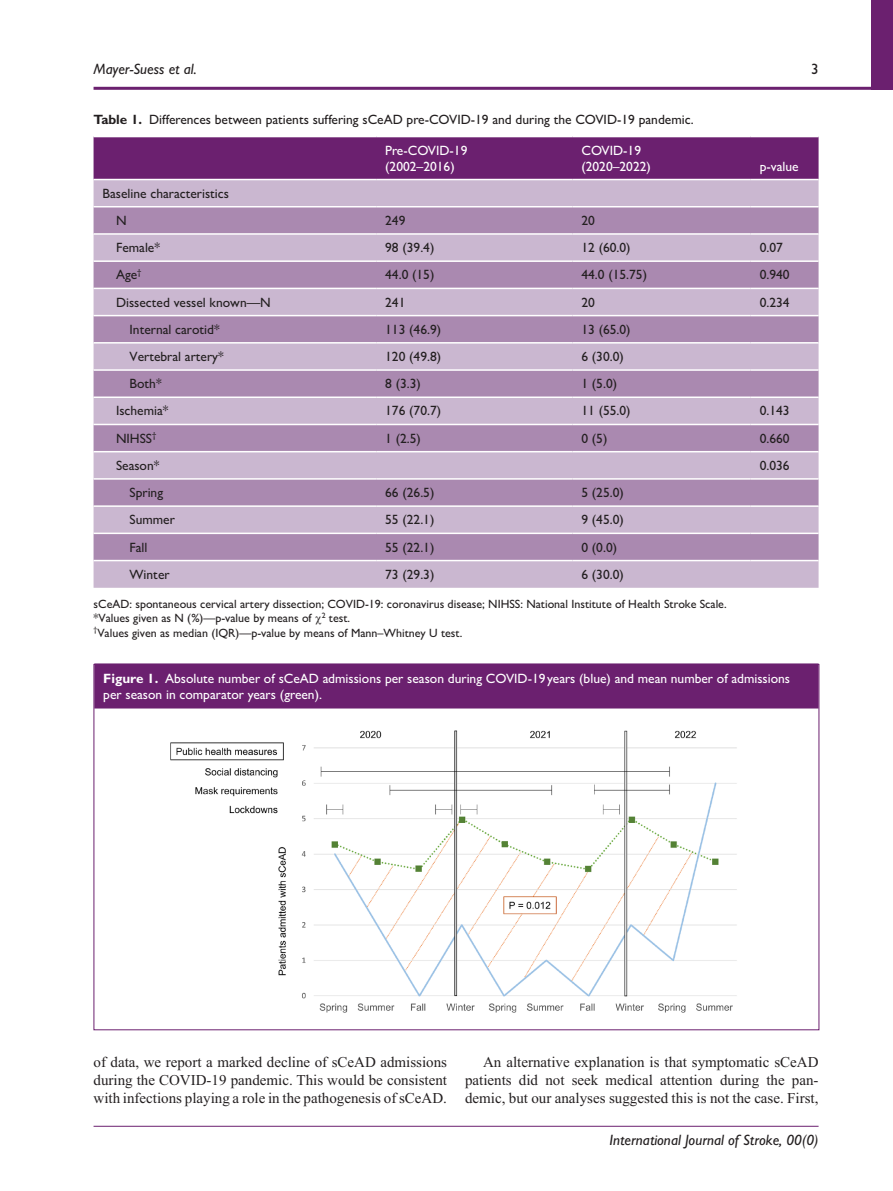
<style>
.page{position:relative;width:893px;height:1191px;background:#fff}
.page>*{position:absolute;margin:0;border:0;box-sizing:border-box;transform-origin:0 0}
.t1{font:15px/18px "Times New Roman";color:#231f20;text-align:justify}
.t2{font:italic 500 15px "Gill Sans MT Pro";color:#231f20}
.t3{font:500 15px "Gill Sans MT Pro";color:#231f20}
.t4{font:500 13.5px/27.2px "Gill Sans MT Pro";color:#231f20}
.t5{font:500 13.5px/15.8px "Gill Sans MT Pro";color:#fff}
.t6{font:500 12px/14.2px "Gill Sans MT Pro";color:#231f20}
.s1{font-family:"Gill Sans Std";font-weight:700}
</style>
<div class="page">
<hr style="left:94px;top:87px;width:799px;height:3px;background:#6b206f">
<div style="left:872px;top:0;width:21px;height:89px;background:#6b206f"></div>
<hr style="left:94px;top:1125px;width:725px;height:1px;background:#6b206f">
<div style="left:94px;top:137px;width:725px;height:42px;background:#6b206f"></div>
<div style="left:94px;top:180px;width:725px;height:408px;background:#cab7d0"></div>
<svg style="left:94px;top:207px;width:725px;height:353px;fill:#aa89b0"></svg>
<hr style="left:94px;top:206px;width:282px;height:1px;background:#fff">
<hr style="left:376px;top:206px;width:196px;height:1px;background:#fff">
<hr style="left:572px;top:206px;width:179px;height:1px;background:#fff">
<hr style="left:751px;top:206px;width:68px;height:1px;background:#fff">
<hr style="left:94px;top:233px;width:282px;height:2px;background:#fff">
<hr style="left:376px;top:233px;width:196px;height:2px;background:#fff">
<hr style="left:572px;top:233px;width:179px;height:2px;background:#fff">
<hr style="left:751px;top:233px;width:68px;height:2px;background:#fff">
<hr style="left:94px;top:260px;width:282px;height:2px;background:#fff">
<hr style="left:376px;top:260px;width:196px;height:2px;background:#fff">
<hr style="left:572px;top:260px;width:179px;height:2px;background:#fff">
<hr style="left:751px;top:260px;width:68px;height:2px;background:#fff">
<hr style="left:94px;top:288px;width:282px;height:1px;background:#fff">
<hr style="left:376px;top:288px;width:196px;height:1px;background:#fff">
<hr style="left:572px;top:288px;width:179px;height:1px;background:#fff">
<hr style="left:751px;top:288px;width:68px;height:1px;background:#fff">
<hr style="left:94px;top:315px;width:282px;height:1px;background:#fff">
<hr style="left:376px;top:315px;width:196px;height:1px;background:#fff">
<hr style="left:572px;top:315px;width:179px;height:1px;background:#fff">
<hr style="left:751px;top:315px;width:68px;height:1px;background:#fff">
<hr style="left:94px;top:342px;width:282px;height:1px;background:#fff">
<hr style="left:376px;top:342px;width:196px;height:1px;background:#fff">
<hr style="left:572px;top:342px;width:179px;height:1px;background:#fff">
<hr style="left:751px;top:342px;width:68px;height:1px;background:#fff">
<hr style="left:94px;top:369px;width:282px;height:2px;background:#fff">
<hr style="left:376px;top:369px;width:196px;height:2px;background:#fff">
<hr style="left:572px;top:369px;width:179px;height:2px;background:#fff">
<hr style="left:751px;top:369px;width:68px;height:2px;background:#fff">
<hr style="left:94px;top:396px;width:282px;height:2px;background:#fff">
<hr style="left:376px;top:396px;width:196px;height:2px;background:#fff">
<hr style="left:572px;top:396px;width:179px;height:2px;background:#fff">
<hr style="left:751px;top:396px;width:68px;height:2px;background:#fff">
<hr style="left:94px;top:424px;width:282px;height:1px;background:#fff">
<hr style="left:376px;top:424px;width:196px;height:1px;background:#fff">
<hr style="left:572px;top:424px;width:179px;height:1px;background:#fff">
<hr style="left:751px;top:424px;width:68px;height:1px;background:#fff">
<hr style="left:94px;top:451px;width:282px;height:1px;background:#fff">
<hr style="left:376px;top:451px;width:196px;height:1px;background:#fff">
<hr style="left:572px;top:451px;width:179px;height:1px;background:#fff">
<hr style="left:751px;top:451px;width:68px;height:1px;background:#fff">
<hr style="left:94px;top:478px;width:282px;height:1px;background:#fff">
<hr style="left:376px;top:478px;width:196px;height:1px;background:#fff">
<hr style="left:572px;top:478px;width:179px;height:1px;background:#fff">
<hr style="left:751px;top:478px;width:68px;height:1px;background:#fff">
<hr style="left:94px;top:505px;width:282px;height:2px;background:#fff">
<hr style="left:376px;top:505px;width:196px;height:2px;background:#fff">
<hr style="left:572px;top:505px;width:179px;height:2px;background:#fff">
<hr style="left:751px;top:505px;width:68px;height:2px;background:#fff">
<hr style="left:94px;top:532px;width:282px;height:2px;background:#fff">
<hr style="left:376px;top:532px;width:196px;height:2px;background:#fff">
<hr style="left:572px;top:532px;width:179px;height:2px;background:#fff">
<hr style="left:751px;top:532px;width:68px;height:2px;background:#fff">
<hr style="left:94px;top:560px;width:282px;height:1px;background:#fff">
<hr style="left:376px;top:560px;width:196px;height:1px;background:#fff">
<hr style="left:572px;top:560px;width:179px;height:1px;background:#fff">
<hr style="left:751px;top:560px;width:68px;height:1px;background:#fff">
<div style="left:94px;top:663px;width:725px;height:45px;background:#6b206f"></div>
<img style="left:170px;top:730px;width:567px;height:283px">
<p class="t2" style="left:94px;top:60px;width:105px">Mayer-Suess et al.</p>
<p class="t3" style="left:811px;top:60px;width:9px">3</p>
<p class="t4" style="left:94px;top:105px;width:602px"><span class="s1">Table 1.</span> Differences between patients suffering sCeAD pre-COVID-19 and during the COVID-19 pandemic.</p>
<p class="t5" style="left:385px;top:142px;width:84px">Pre-COVID-19 (2002–2016)</p>
<p class="t5" style="left:581px;top:142px;width:71px">COVID-19 (2020–2022)</p>
<p class="t4" style="left:116px;top:179px;width:114px;text-indent:-14px">Baseline characteristics<br>N</p>
<p class="t4" style="left:385px;top:207px;width:22px">249</p>
<p class="t4" style="left:581px;top:207px;width:15px">20</p>
<p class="t5" style="left:760px;top:158px;width:40px">p-value</p>
<p class="t4" style="left:116px;top:234px;width:46px">Female*</p>
<p class="t4" style="left:385px;top:234px;width:51px">98 (39.4)</p>
<p class="t4" style="left:581px;top:234px;width:51px">12 (60.0)</p>
<p class="t4" style="left:760px;top:234px;width:25px">0.07</p>
<p class="t4" style="left:116px;top:261px;width:27px">Age<sup>†</sup></p>
<p class="t4" style="left:385px;top:261px;width:51px">44.0 (15)</p>
<p class="t4" style="left:581px;top:261px;width:67px">44.0 (15.75)</p>
<p class="t4" style="left:760px;top:261px;width:31px">0.940</p>
<p class="t4" style="left:116px;top:288px;width:156px">Dissected vessel known—N</p>
<p class="t4" style="left:385px;top:288px;width:22px">241</p>
<p class="t4" style="left:581px;top:288px;width:15px">20</p>
<p class="t4" style="left:760px;top:288px;width:31px">0.234</p>
<p class="t4" style="left:130px;top:315px;width:92px">Internal carotid*</p>
<p class="t4" style="left:385px;top:315px;width:57px">113 (46.9)</p>
<p class="t4" style="left:581px;top:315px;width:51px">13 (65.0)</p>
<p class="t4" style="left:130px;top:343px;width:96px">Vertebral artery*</p>
<p class="t4" style="left:385px;top:343px;width:57px">120 (49.8)</p>
<p class="t4" style="left:581px;top:343px;width:44px">6 (30.0)</p>
<p class="t4" style="left:130px;top:370px;width:34px">Both*</p>
<p class="t4" style="left:385px;top:370px;width:37px">8 (3.3)</p>
<p class="t4" style="left:581px;top:370px;width:37px">1 (5.0)</p>
<p class="t4" style="left:116px;top:397px;width:54px">Ischemia*</p>
<p class="t4" style="left:385px;top:397px;width:57px">176 (70.7)</p>
<p class="t4" style="left:581px;top:397px;width:51px">11 (55.0)</p>
<p class="t4" style="left:760px;top:397px;width:31px">0.143</p>
<p class="t4" style="left:116px;top:424px;width:42px">NIHSS<sup>†</sup></p>
<p class="t4" style="left:385px;top:424px;width:37px">1 (2.5)</p>
<p class="t4" style="left:581px;top:424px;width:27px">0 (5)</p>
<p class="t4" style="left:760px;top:424px;width:31px">0.660</p>
<p class="t4" style="left:116px;top:451px;width:45px">Season*</p>
<p class="t4" style="left:760px;top:451px;width:31px">0.036</p>
<p class="t4" style="left:130px;top:479px;width:35px">Spring</p>
<p class="t4" style="left:385px;top:479px;width:51px">66 (26.5)</p>
<p class="t4" style="left:581px;top:479px;width:44px">5 (25.0)</p>
<p class="t4" style="left:130px;top:506px;width:47px">Summer</p>
<p class="t4" style="left:385px;top:506px;width:51px">55 (22.1)</p>
<p class="t4" style="left:581px;top:506px;width:44px">9 (45.0)</p>
<p class="t4" style="left:130px;top:533px;width:20px">Fall</p>
<p class="t4" style="left:385px;top:533px;width:51px">55 (22.1)</p>
<p class="t4" style="left:581px;top:533px;width:37px">0 (0.0)</p>
<p class="t4" style="left:130px;top:560px;width:42px">Winter</p>
<p class="t4" style="left:385px;top:560px;width:51px">73 (29.3)</p>
<p class="t4" style="left:581px;top:560px;width:44px">6 (30.0)</p>
<p class="t6" style="left:94px;top:597px;width:635px">sCeAD: spontaneous cervical artery dissection; COVID-19: coronavirus disease; NIHSS: National Institute of Health Stroke Scale. *Values given as N (%)—p-value by means of <sup>2</sup> test.<br><sup>†</sup>Values given as median (IQR)—p-value by means of Mann–Whitney U test.</p>
<p class="t5" style="left:103px;top:670px;width:688px"><span class="s1">Figure 1.</span> Absolute number of sCeAD admissions per season during COVID-19years (blue) and mean number of admissions per season in comparator years (green).</p>
<p class="t1" style="left:94px;top:1053px;width:355px">of data, we report a marked decline of sCeAD admissions during the COVID-19 pandemic. This would be consistent with infections playing a role in the pathogenesis of sCeAD.</p>
<p class="t1" style="left:465px;top:1053px;width:355px;text-indent:18px">An alternative explanation is that symptomatic sCeAD patients did not seek medical attention during the pan&shy;demic, but our analyses suggested this is not the case. First,</p>
<p class="t2" style="left:610px;top:1130px;width:210px">International Journal of Stroke, 00(0)</p>
</div>
